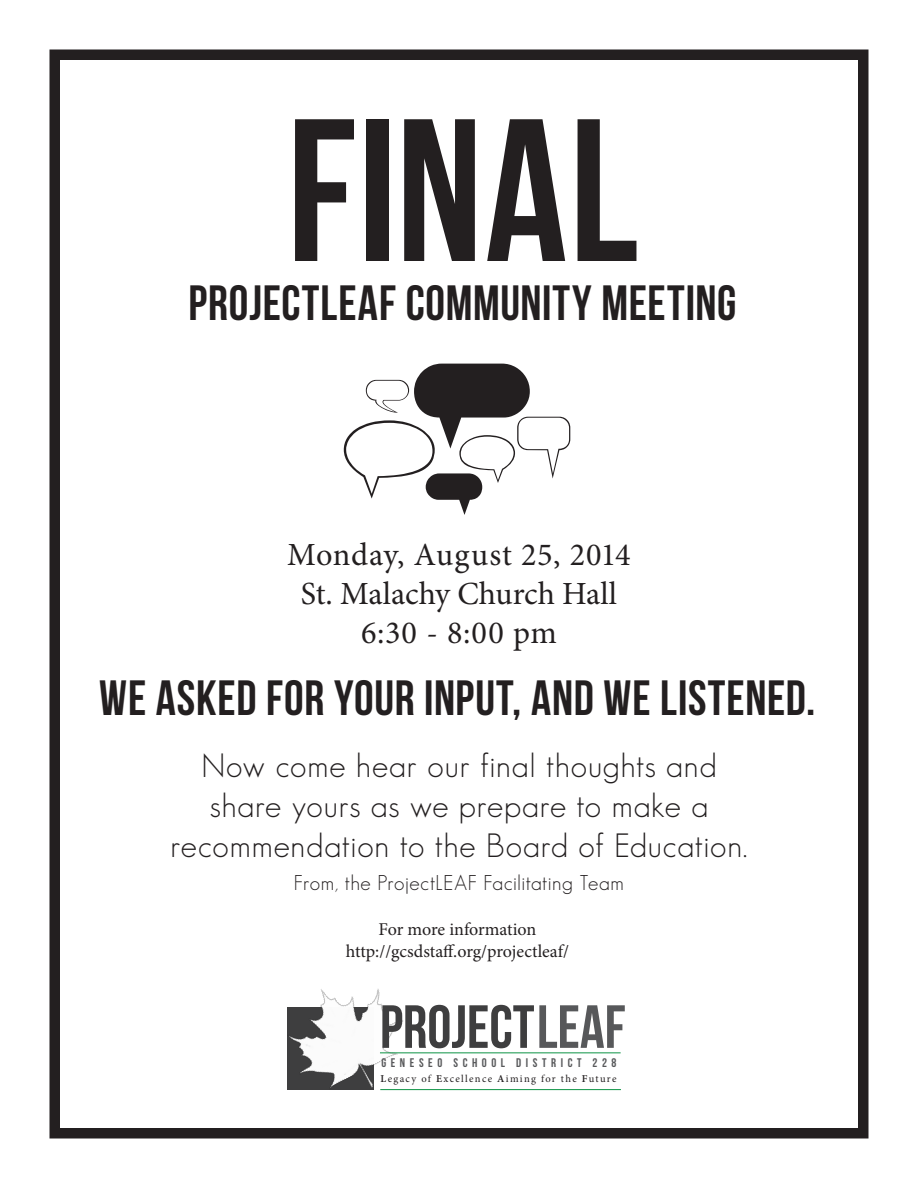
<style>
.page{position:relative;width:918px;height:1188px;background:#fff}
.page>*{position:absolute;margin:0;border:0;box-sizing:border-box;transform-origin:0 0}
.t1{font:202.5px "Bebas Neue";letter-spacing:.01em;color:#231f20}
.t2{font:60.75px "Bebas Neue";color:#3e3e3f}
.t3{font:49.5px "Bebas Neue";letter-spacing:.015em;color:#231f20}
.t4{font:300 33px/39.6px "Geosans";letter-spacing:.02em;color:#231f20;text-align:center}
.t5{font:32.25px/38.7px "Minion Pro";letter-spacing:.005em;color:#231f20;text-align:center}
.t6{font:300 21px "Geosans";letter-spacing:.02em;color:#231f20}
.t7{font:18px/21.6px "Minion Pro";letter-spacing:-.01em;color:#231f20;text-align:center}
.t8{font:12.45px "Bebas Neue";letter-spacing:.365em;color:#57585a}
.t9{font:10.5px "Minion Pro";letter-spacing:.125em;color:#231f20}
.s1{color:#57585a}
.s2{font-weight:600}
</style>
<div class="page">
<img style="left:287px;top:989px;width:141px;height:102px">
<hr style="left:380px;top:1053px;width:241px;height:1px;background:#0d9344">
<hr style="left:380px;top:1089px;width:241px;height:1px;background:#0d9344">
<div style="left:50px;top:50px;width:818px;height:1088px;border:10px solid #231f20"></div>
<svg style="left:344px;top:364px;width:226px;height:151px"></svg>
<h1 class="t1" style="left:287px;top:80px;width:353px">FINAL</h1>
<h3 class="t3" style="left:189px;top:276px;width:550px">PROJECTLEAF COMMUNITY MEETING</h3>
<p class="t5" style="left:287px;top:536px;width:345px">Monday, August 25, 2014<br>St. Malachy Church Hall<br>6:30 - 8:00 pm</p>
<h3 class="t3" style="left:99px;top:671px;width:718px">WE ASKED FOR YOUR INPUT, AND WE LISTENED.</h3>
<p class="t4" style="left:171px;top:746px;width:578px">Now come hear our final thoughts and share yours as we prepare to make a recommendation to the Board of Education.</p>
<p class="t6" style="left:294px;top:871px;width:332px">From, the ProjectLEAF Facilitating Team</p>
<p class="t7" style="left:346px;top:919px;width:225px">For more information http://gcsdstaff.org/projectleaf/</p>
<h2 class="t2" style="left:380px;top:994px;width:247px">PROJECT <span class="s1">LEAF</span></h2>
<p class="t9" style="left:381px;top:1071px;width:237px"><span class="s2">L</span>egacy of <span class="s2">E</span>xcellence <span class="s2">A</span>iming for the <span class="s2">F</span>uture</p>
<p class="t8" style="left:381px;top:1056px;width:237px">GENESEO SCHOOL DISTRICT 228</p>
</div>
